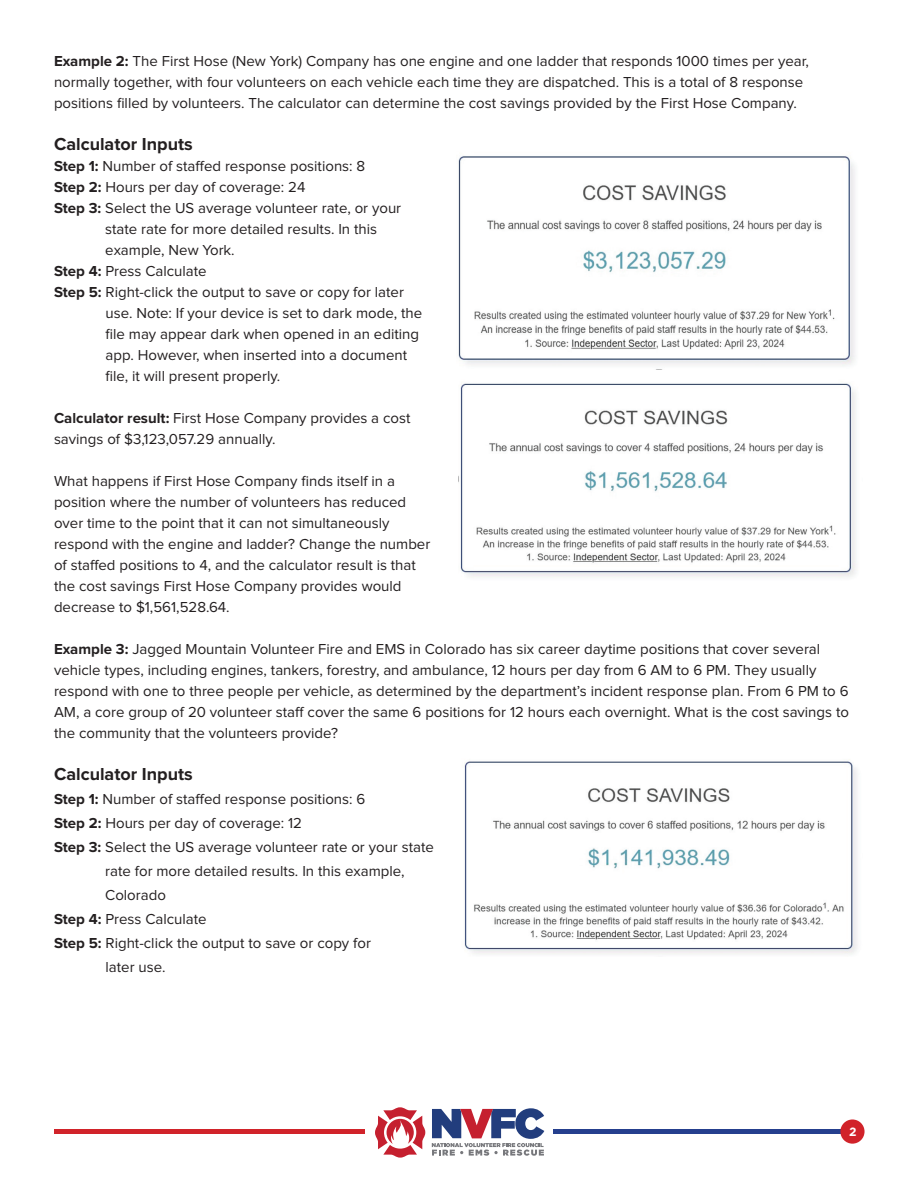
<style>
.page{position:relative;width:918px;height:1188px;background:#fff}
.page>*{position:absolute;margin:0;border:0;box-sizing:border-box;transform-origin:0 0}
.t1{font:700 18px "Proxima Nova";color:#231f20}
.t2{font:15px/21px "Proxima Nova";color:#231f20}
.t3{font:700 12px "Gotham";color:#fff}
.s1{font-weight:700}
</style>
<div class="page">
<svg style="left:432px;top:1108px;width:112px;height:48px"></svg>
<svg style="left:375px;top:1107px;width:50px;height:51px"></svg>
<hr style="left:54px;top:1130px;width:310px;height:4px;background:#d1232a">
<hr style="left:554px;top:1130px;width:310px;height:4px;background:#253f8e">
<div style="left:840px;top:1119px;width:25px;height:25px;background:#d1232a;border-radius:50%"></div>
<img style="left:458px;top:156px;width:397px;height:210px">
<img style="left:458px;top:383px;width:398px;height:195px">
<img style="left:464px;top:759px;width:394px;height:195px">
<p class="t2" style="left:54px;top:51px;width:756px"><span class="s1">Example 2:</span> The First Hose (New York) Company has one engine and one ladder that responds 1000 times per year, normally together, with four volunteers on each vehicle each time they are dispatched. This is a total of 8 response positions filled by volunteers. The calculator can determine the cost savings provided by the First Hose Company.</p>
<p class="t1" style="left:54px;top:130px;width:140px">Calculator Inputs</p>
<p class="t2" style="left:54px;top:156px;width:313px"><span class="s1">Step 1:</span> Number of staffed response positions: 8</p>
<p class="t2" style="left:54px;top:177px;width:253px"><span class="s1">Step 2:</span> Hours per day of coverage: 24</p>
<p class="t2" style="left:54px;top:198px;width:349px"><span class="s1">Step 3:</span> Select the US average volunteer rate, or your</p>
<p class="t2" style="left:105px;top:219px;width:273px">state rate for more detailed results. In this</p>
<p class="t2" style="left:105px;top:240px;width:131px">example, New York.</p>
<p class="t2" style="left:54px;top:261px;width:154px"><span class="s1">Step 4:</span> Press Calculate</p>
<p class="t2" style="left:54px;top:282px;width:352px"><span class="s1">Step 5:</span> Right-click the output to save or copy for later</p>
<p class="t2" style="left:106px;top:303px;width:318px">use. Note: If your device is set to dark mode, the</p>
<p class="t2" style="left:106px;top:324px;width:315px">file may appear dark when opened in an editing</p>
<p class="t2" style="left:106px;top:345px;width:303px">app. However, when inserted into a document</p>
<p class="t2" style="left:106px;top:366px;width:176px">file, it will present properly.</p>
<p class="t2" style="left:54px;top:408px;width:358px"><span class="s1">Calculator result:</span> First Hose Company provides a cost savings of $3,123,057.29 annually.</p>
<p class="t2" style="left:54px;top:471px;width:378px">What happens if First Hose Company finds itself in a position where the number of volunteers has reduced over time to the point that it can not simultaneously respond with the engine and ladder? Change the number of staffed positions to 4, and the calculator result is that the cost savings First Hose Company provides would decrease to $1,561,528.64.</p>
<p class="t2" style="left:54px;top:639px;width:797px"><span class="s1">Example 3:</span> Jagged Mountain Volunteer Fire and EMS in Colorado has six career daytime positions that cover several vehicle types, including engines, tankers, forestry, and ambulance, 12 hours per day from 6 AM to 6 PM. They usually respond with one to three people per vehicle, as determined by the department’s incident response plan. From 6 PM to 6<br>AM, a core group of 20 volunteer staff cover the same 6 positions for 12 hours each overnight. What is the cost savings to the community that the volunteers provide?</p>
<p class="t1" style="left:54px;top:760px;width:140px">Calculator Inputs</p>
<p class="t2" style="left:54px;top:789px;width:313px"><span class="s1">Step 1:</span> Number of staffed response positions: 6</p>
<p class="t2" style="left:54px;top:813px;width:250px"><span class="s1">Step 2:</span> Hours per day of coverage: 12</p>
<p class="t2" style="left:54px;top:837px;width:381px"><span class="s1">Step 3:</span> Select the US average volunteer rate or your state</p>
<p class="t2" style="left:105px;top:861px;width:301px">rate for more detailed results. In this example,</p>
<p class="t2" style="left:105px;top:885px;width:62px">Colorado</p>
<p class="t2" style="left:54px;top:909px;width:154px"><span class="s1">Step 4:</span> Press Calculate</p>
<p class="t2" style="left:54px;top:933px;width:318px"><span class="s1">Step 5:</span> Right-click the output to save or copy for</p>
<p class="t2" style="left:106px;top:957px;width:62px">later use.</p>
<p class="t3" style="left:849px;top:1124px;width:9px">2</p>
</div>
